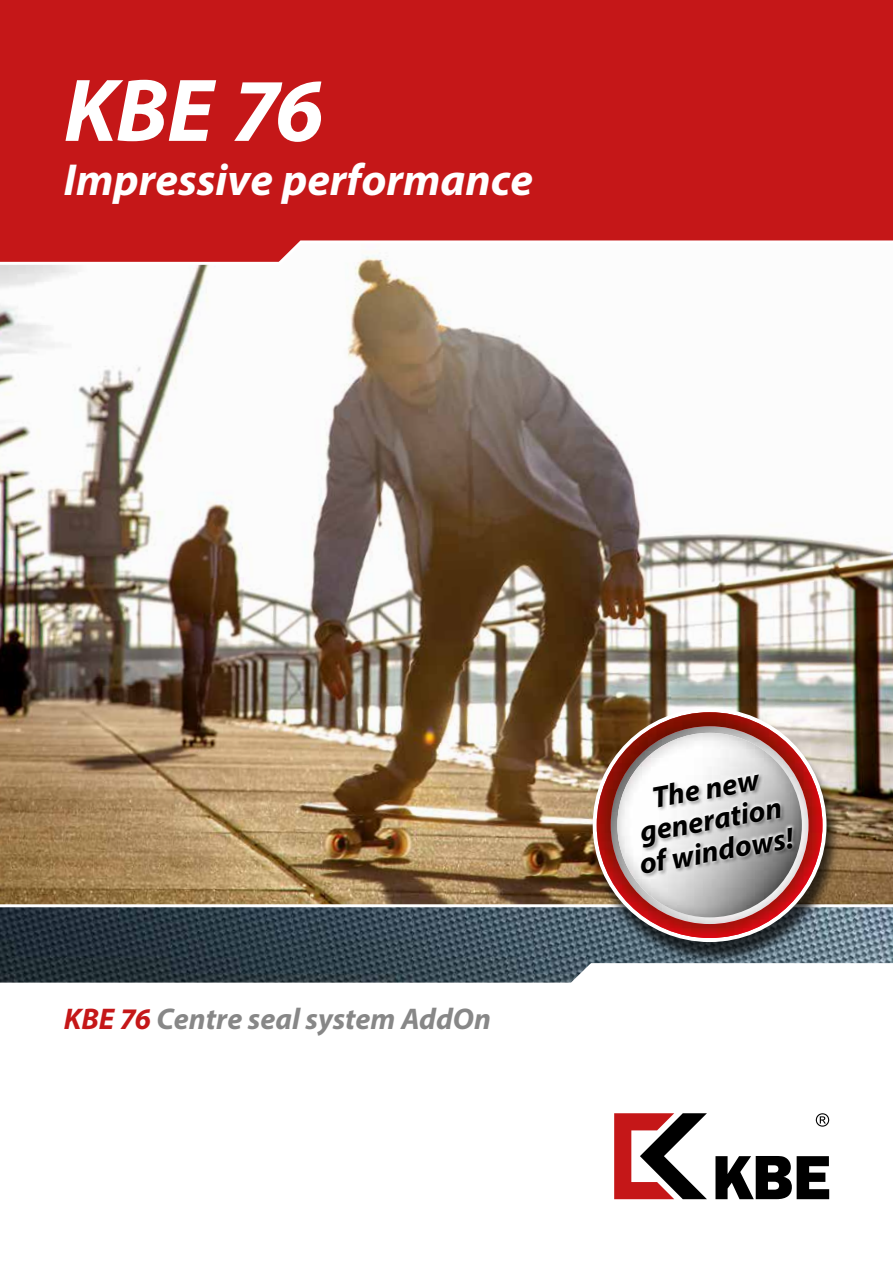
<style>
.page{position:relative;width:893px;height:1263px;background:#fff}
.page>*{position:absolute;margin:0;border:0;box-sizing:border-box;transform-origin:0 0}
.t1{font:italic 700 90px "Myriad Pro";color:#fff}
.t2{font:italic 700 45px "Myriad Pro";color:#fff}
.t3{font:italic 700 30.15px/31.7px "Myriad Pro";color:#000;text-align:center}
.t4{font:italic 700 30px "Myriad Pro";color:#878787}
.s1{color:#c51718}
</style>
<div class="page">
<img style="left:0;top:266px;width:893px;height:638px">
<img style="left:0;top:907px;width:893px;height:75px">
<div style="left:0;top:0;width:893px;height:239px;background:#c51718"></div>
<svg style="left:0;top:239px;width:893px;height:27px"></svg>
<svg style="left:614px;top:1113px;width:93px;height:86px"></svg>
<svg style="left:715px;top:1156px;width:114px;height:43px"></svg>
<svg style="left:816px;top:1113px;width:13px;height:14px"></svg>
<div style="left:589px;top:713px;width:252px;height:252px;background:#000;opacity:.7"></div>
<img style="left:597px;top:712px;width:225px;height:226px">
<img style="left:611px;top:726px;width:197px;height:198px">
<img style="left:617px;top:733px;width:185px;height:184px;border-radius:92px">
<svg style="left:624px;top:760px;width:176px;height:118px"></svg>
<h1 class="t1" style="left:64px;top:52px;width:262px">KBE 76</h1>
<h2 class="t2" style="left:64px;top:151px;width:471px">Impressive performance</h2>
<p class="t4" style="left:64px;top:1000px;width:429px"><span class="s1">KBE 76</span> Centre seal system AddOn</p>
<p class="t3" style="left:626px;top:785px;width:158px;rotate:-10deg">The new generation of windows!</p>
</div>
